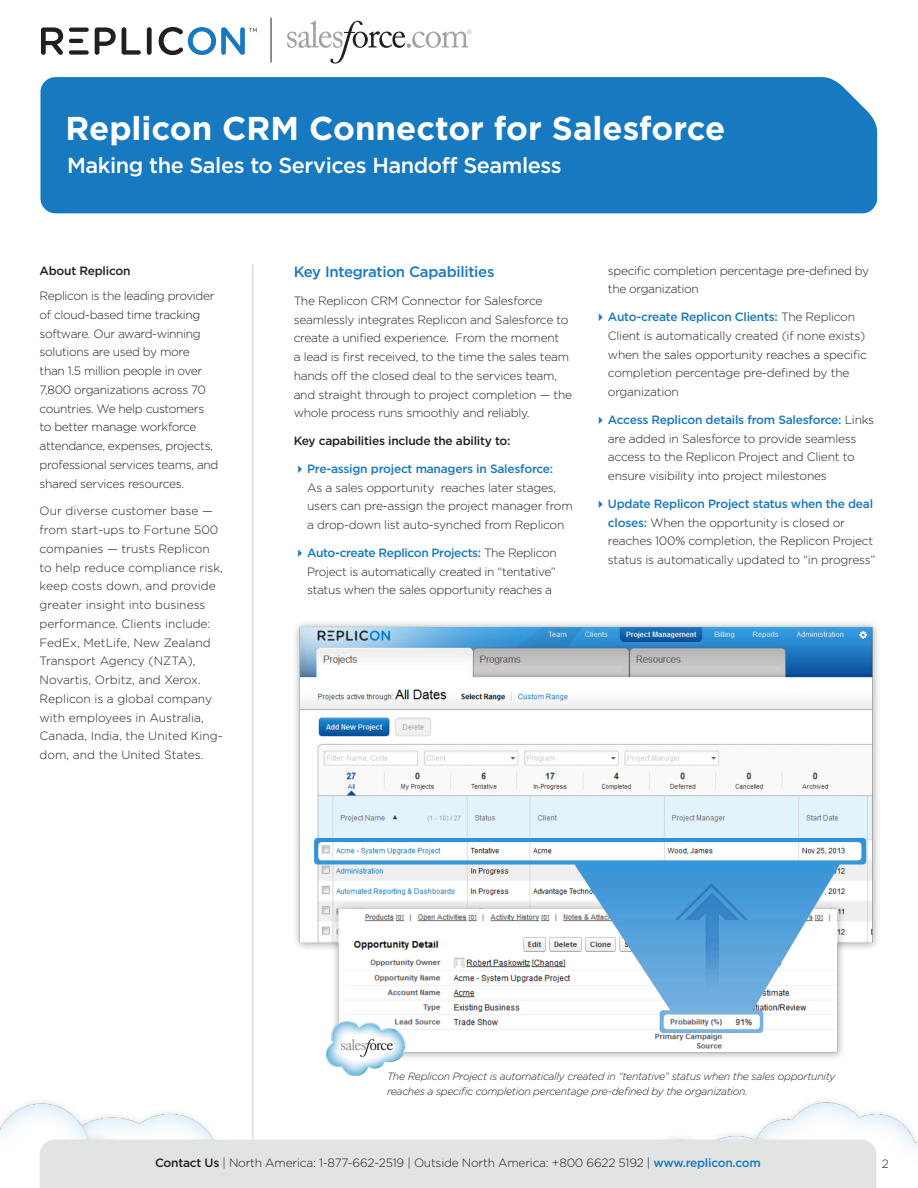
<style>
.page{position:relative;width:918px;height:1188px;background:#fff}
.page>*{position:absolute;margin:0;border:0;box-sizing:border-box;transform-origin:0 0}
.Title_Header{font:700 33px "Gotham";color:#fff}
.left_side_basic{font:500 21.75px "Gotham";letter-spacing:-.02em;color:#fff}
.Heading{font:500 15px "Gotham";letter-spacing:-.02em;color:#1779bf}
.body_text{font:300 12px/18.8px "Gotham";letter-spacing:-.02em;color:#231f20}
.body_text-2{font:300 12px/18.8px "Gotham";color:#231f20}
.Heading-2{font:300 12px/18.8px "Gotham";letter-spacing:-.02em;color:#231f20}
.Heading-3{font:500 12px "Gotham";letter-spacing:-.02em;color:#231f20}
.detail_header{font:500 12px "Gotham";letter-spacing:-.02em;color:#231f20}
.Bullets_final{font:300 12px "Gotham";color:#231f20}
.body_text-3{font:italic 300 10.5px/15px "Gotham";letter-spacing:-.03em;color:#231f20}
.s1{font-weight:500;color:#1779bf}
.s2{font-weight:500}
</style>
<div class="page">
<img style="left:0;top:902px;width:918px;height:286px">
<svg style="left:41px;top:27px;width:22px;height:28px"></svg>
<svg style="left:95px;top:27px;width:21px;height:28px"></svg>
<svg style="left:122px;top:27px;width:19px;height:28px"></svg>
<div style="left:147px;top:27px;width:5px;height:28px;background:#231f20;border-radius:2px"></div>
<div style="left:69px;top:50px;width:20px;height:5px;background:#231f20;border-radius:2px"></div>
<hr style="left:69px;top:39px;width:14px;height:4px;background:#231f20;border-radius:2px">
<svg style="left:69px;top:28px;width:20px;height:4px"></svg>
<svg style="left:159px;top:27px;width:98px;height:28px"></svg>
<div style="left:41px;top:77px;width:836px;height:136px;background:#1779bf"></div>
<hr style="left:253px;top:265px;width:1px;height:875px;background:#ceccca">
<hr style="left:271px;top:18px;width:1px;height:44px;background:#231f20">
<img style="left:261px;top:623px;width:657px;height:459px">
<svg style="left:287px;top:21px;width:185px;height:43px"></svg>
<div style="left:40px;top:1140px;width:836px;height:48px;background:#e2e3e3"></div>
<p class="Title_Header" style="left:66px;top:109px;width:661px">Replicon CRM Connector for Salesforce</p>
<p class="left_side_basic" style="left:67px;top:153px;width:496px">Making the Sales to Services Handoff Seamless</p>
<p class="detail_header" style="left:40px;top:264px;width:92px">About Replicon</p>
<p class="body_text" style="left:40px;top:286px;width:180px">Replicon is the leading provider of cloud-based time tracking software. Our award-winning solutions are used by more<br>than 1.5 million people in over<br>7,800 organizations across 70 countries. We help customers to better manage workforce attendance, expenses, projects, professional services teams, and shared services resources.</p>
<p class="body_text-2" style="left:40px;top:502px;width:185px">Our diverse customer base — from start-ups to Fortune 500 companies — trusts Replicon to help reduce compliance risk, keep costs down, and provide greater insight into business performance. Clients include:<br>FedEx, MetLife, New Zealand<br>Transport Agency (NZTA),<br>Novartis, Orbitz, and Xerox.<br>Replicon is a global company with employees in Australia,<br>Canada, India, the United King&shy;dom, and the United States.</p>
<p class="Heading" style="left:294px;top:263px;width:202px">Key Integration Capabilities</p>
<p class="Heading-2" style="left:294px;top:291px;width:280px">The Replicon CRM Connector for Salesforce seamlessly integrates Replicon and Salesforce to create a unified experience. From the moment<br>a lead is first received, to the time the sales team hands off the closed deal to the services team, and straight through to project completion — the whole process runs smoothly and reliably.</p>
<p class="Heading-3" style="left:294px;top:434px;width:218px">Key capabilities include the ability to:</p>
<p class="body_text" style="left:307px;top:459px;width:267px"><span class="s1">Pre-assign project managers in Salesforce:<br></span>As a sales opportunity reaches later stages, users can pre-assign the project manager from a drop-down list auto-synched from Replicon</p>
<p class="body_text" style="left:307px;top:543px;width:251px;text-align:justify"><span class="s1">Auto-create Replicon Projects:</span> The Replicon Project is automatically created in “tentative” status when the sales opportunity reaches a</p>
<p class="body_text" style="left:608px;top:261px;width:263px">specific completion percentage pre-defined by the organization</p>
<p class="body_text" style="left:608px;top:307px;width:261px"><span class="s1">Auto-create Replicon Clients:</span> The Replicon Client is automatically created (if none exists) when the sales opportunity reaches a specific completion percentage pre-defined by the organization</p>
<p class="body_text" style="left:608px;top:410px;width:268px"><span class="s1">Access Replicon details from Salesforce:</span> Links are added in Salesforce to provide seamless access to the Replicon Project and Client to ensure visibility into project milestones</p>
<p class="body_text" style="left:608px;top:494px;width:269px"><span class="s1">Update Replicon Project status when the deal closes:</span> When the opportunity is closed or reaches 100% completion, the Replicon Project status is automatically updated to “in progress”</p>
<p class="body_text-3" style="left:387px;top:1068px;width:450px">The Replicon Project is automatically created in “tentative” status when the sales opportunity reaches a specific completion percentage pre-defined by the organization.</p>
<p class="body_text" style="left:155px;top:1153px;width:607px"><span class="s2">Contact Us</span> | North America: 1-877-662-2519 | Outside North America: +800 6622 5192 | <span class="s1">www.replicon.com</span></p>
<p class="Bullets_final" style="left:882px;top:1157px;width:9px">2</p>
</div>
